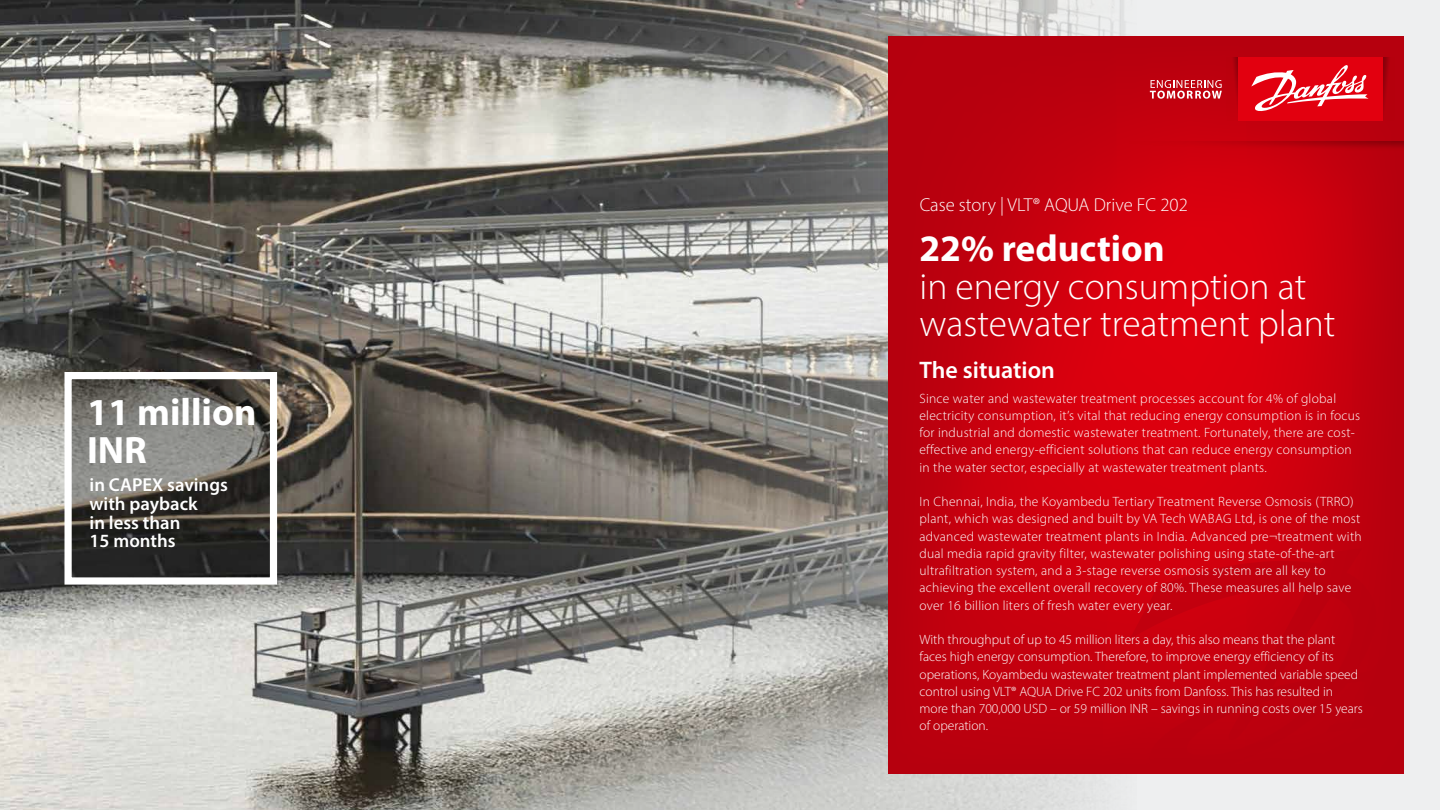
<style>
.page{position:relative;width:1440px;height:810px;background:#eeeff0}
.page>*{position:absolute;margin:0;border:0;box-sizing:border-box;transform-origin:0 0}
.t1{font:700 38.25px/38.2px "Myriad Pro";color:#fff}
.t2{font:300 37.5px/37.5px "Myriad Pro";color:#fff}
.t3{font:700 37.5px "Myriad Pro";color:#fff}
.t4{font:600 24px "Myriad Pro";color:#fff}
.t5{font:600 18.75px/18.8px "Myriad Pro";color:#fff}
.t6{font:300 18.75px "Myriad Pro";color:#fff}
.t7{font:300 13.5px/17.2px "Myriad Pro";letter-spacing:.02em;color:#fff}
.t8{font:300 13.5px/17.2px "Myriad Pro";color:#fff}
</style>
<div class="page">
<img style="left:0;top:0;width:1126px;height:810px">
<img style="left:889px;top:36px;width:515px;height:738px">
<svg style="left:1130px;top:548px;width:274px;height:226px;background:#bf000e"></svg>
<svg style="left:1130px;top:141px;width:274px;height:12px;background:#bd000c"></svg>
<svg style="left:1383px;top:57px;width:12px;height:63px"></svg>
<div style="left:1238px;top:57px;width:145px;height:63px;background:#e2000f"></div>
<svg style="left:1150px;top:57px;width:88px;height:63px;background:#c31522"></svg>
<svg style="left:1251px;top:65px;width:118px;height:46px"></svg>
<svg style="left:73px;top:380px;width:196px;height:197px;background:#565550"></svg>
<div style="left:65px;top:372px;width:212px;height:213px;border:7px solid #fff"></div>
<h1 class="t1" style="left:87px;top:392px;width:171px">11 million<br>INR</h1>
<h3 class="t5" style="left:90px;top:475px;width:140px">in CAPEX savings with payback<br>in less than<br>15 months</h3>
<h3 class="t6" style="left:920px;top:193px;width:270px">Case story | VLT® AQUA Drive FC 202</h3>
<h2 class="t3" style="left:920px;top:224px;width:247px">22% reduction</h2>
<h2 class="t2" style="left:920px;top:267px;width:417px">in energy consumption at wastewater treatment plant</h2>
<h3 class="t4" style="left:920px;top:354px;width:137px">The situation</h3>
<p class="t7" style="left:920px;top:389px;width:442px">Since water and wastewater treatment processes account for 4% of global electricity consumption, it’s vital that reducing energy consumption is in focus for industrial and domestic wastewater treatment. Fortunately, there are cost&shy;effective and energy-efficient solutions that can reduce energy consumption in the water sector, especially at wastewater treatment plants.</p>
<p class="t7" style="left:920px;top:493px;width:444px">In Chennai, India, the Koyambedu Tertiary Treatment Reverse Osmosis (TRRO) plant, which was designed and built by VA Tech WABAG Ltd, is one of the most advanced wastewater treatment plants in India. Advanced pre¬treatment with dual media rapid gravity filter, wastewater polishing using state-of-the-art ultrafiltration system, and a 3-stage reverse osmosis system are all key to achieving the excellent overall recovery of 80%. These measures all help save over 16 billion liters of fresh water every year.</p>
<p class="t8" style="left:920px;top:631px;width:445px">With throughput of up to 45 million liters a day, this also means that the plant faces high energy consumption. Therefore, to improve energy efficiency of its operations, Koyambedu wastewater treatment plant implemented variable speed control using VLT® AQUA Drive FC 202 units from Danfoss. This has resulted in more than 700,000 USD – or 59 million INR – savings in running costs over 15 years of operation.</p>
</div>
